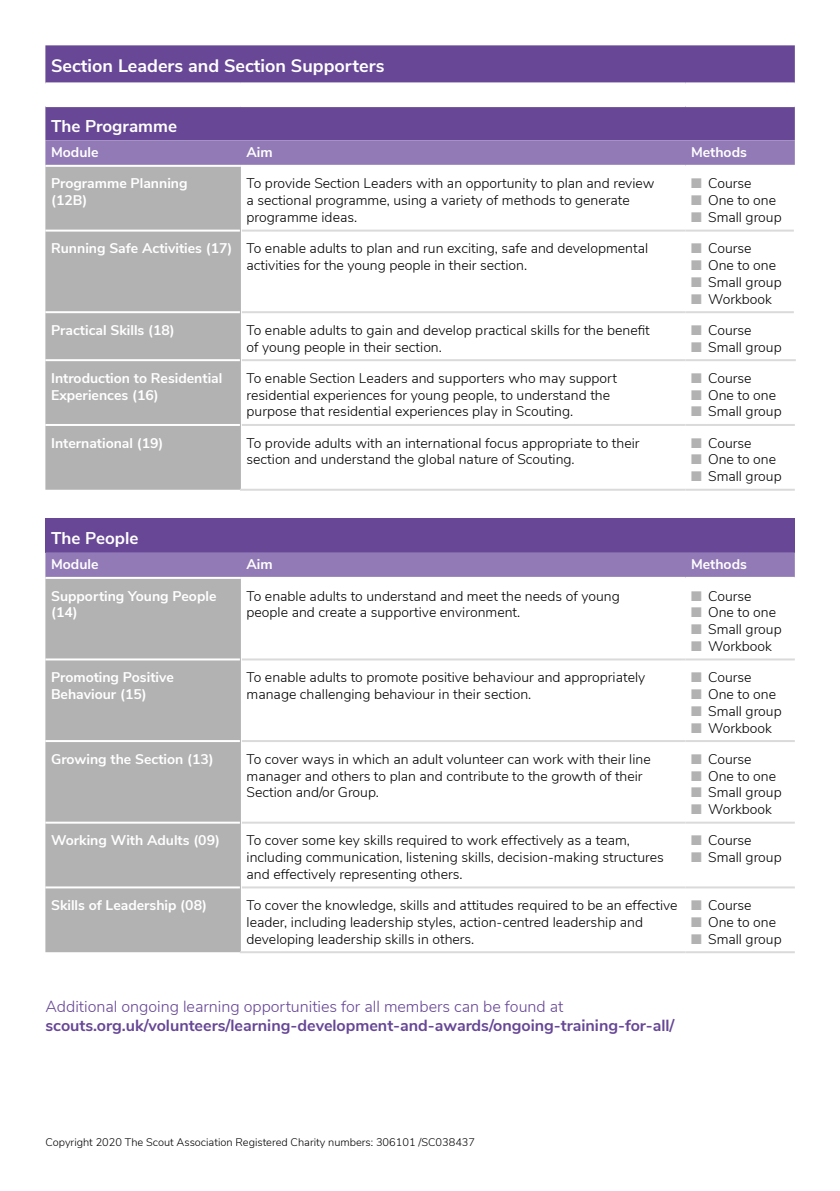
<style>
.page{position:relative;width:840px;height:1191px;background:#fff}
.page>*{position:absolute;margin:0;border:0;box-sizing:border-box;transform-origin:0 0}
.t1{font:700 18px "Nunito Sans";color:#fff}
.t2{font:700 17px "Nunito Sans";color:#fff}
.t3{font:700 16px "Nunito Sans";color:#674796}
.t4{font:300 16px "Nunito Sans";color:#674796}
.bullets{font:300 14px/16.8px "Nunito Sans";color:#000}
.t5{font:700 14px/16.8px "Nunito Sans";color:#fff}
.t6{font:300 11px "Nunito Sans";color:#000}
.s1{color:#b3b2b2}
</style>
<div class="page">
<svg style="left:45px;top:45px;width:749px;height:95px;fill:#674796"></svg>
<svg style="left:45px;top:140px;width:749px;height:25px;background:#937bb7"></svg>
<div style="left:45px;top:167px;width:196px;height:323px;background:#b3b2b2"></div>
<hr style="left:45px;top:82px;width:196px;height:2px;background:#fff">
<hr style="left:241px;top:82px;width:444px;height:2px;background:#fff">
<hr style="left:685px;top:82px;width:109px;height:2px;background:#fff">
<hr style="left:45px;top:105px;width:196px;height:2px;background:#fff">
<hr style="left:241px;top:105px;width:444px;height:2px;background:#fff">
<hr style="left:685px;top:105px;width:109px;height:2px;background:#fff">
<hr style="left:45px;top:230px;width:195px;height:2px;background:#fff">
<hr style="left:45px;top:311px;width:195px;height:2px;background:#fff">
<hr style="left:45px;top:359px;width:195px;height:2px;background:#fff">
<hr style="left:45px;top:424px;width:195px;height:2px;background:#fff">
<hr style="left:240px;top:489px;width:445px;height:2px;background:#dadada">
<hr style="left:685px;top:489px;width:109px;height:2px;background:#dadada">
<hr style="left:242px;top:424px;width:443px;height:2px;background:#dadada">
<hr style="left:685px;top:424px;width:109px;height:2px;background:#dadada">
<hr style="left:242px;top:359px;width:443px;height:2px;background:#dadada">
<hr style="left:685px;top:359px;width:110px;height:2px;background:#dadada">
<hr style="left:242px;top:311px;width:443px;height:2px;background:#dadada">
<hr style="left:685px;top:311px;width:108px;height:2px;background:#dadada">
<hr style="left:242px;top:230px;width:443px;height:2px;background:#dadada">
<hr style="left:685px;top:230px;width:108px;height:2px;background:#dadada">
<div style="left:45px;top:518px;width:749px;height:34px;background:#674796"></div>
<svg style="left:45px;top:552px;width:749px;height:25px;background:#9179b5"></svg>
<div style="left:45px;top:579px;width:196px;height:373px;background:#b3b2b2"></div>
<hr style="left:45px;top:658px;width:195px;height:2px;background:#fff">
<hr style="left:45px;top:740px;width:195px;height:2px;background:#fff">
<hr style="left:45px;top:821px;width:195px;height:2px;background:#fff">
<hr style="left:45px;top:886px;width:195px;height:2px;background:#fff">
<hr style="left:240px;top:951px;width:445px;height:2px;background:#dadada">
<hr style="left:685px;top:951px;width:109px;height:2px;background:#dadada">
<hr style="left:242px;top:886px;width:443px;height:2px;background:#dadada">
<hr style="left:685px;top:886px;width:109px;height:2px;background:#dadada">
<hr style="left:242px;top:821px;width:443px;height:2px;background:#dadada">
<hr style="left:685px;top:821px;width:109px;height:2px;background:#dadada">
<hr style="left:242px;top:740px;width:443px;height:2px;background:#dadada">
<hr style="left:685px;top:740px;width:109px;height:2px;background:#dadada">
<hr style="left:242px;top:658px;width:443px;height:2px;background:#dadada">
<hr style="left:685px;top:658px;width:109px;height:2px;background:#dadada">
<p class="t1" style="left:51px;top:53px;width:334px">Section Leaders and Section Supporters</p>
<p class="t2" style="left:51px;top:113px;width:127px">The Programme</p>
<p class="t5" style="left:51px;top:143px;width:49px">Module</p>
<p class="t5" style="left:246px;top:143px;width:28px">Aim</p>
<p class="t5" style="left:690px;top:143px;width:57px">Methods</p>
<p class="t5" style="left:51px;top:174px;width:138px">Programme Planning (12B)</p>
<p class="bullets" style="left:246px;top:174px;width:409px">To provide Section Leaders with an opportunity to plan and review a sectional programme, using a variety of methods to generate programme ideas.</p>
<p class="bullets" style="left:690px;top:174px;width:62px"><span class="s1">■</span> Course</p>
<p class="bullets" style="left:690px;top:191px;width:86px"><span class="s1">■</span> One to one</p>
<p class="bullets" style="left:690px;top:208px;width:92px"><span class="s1">■</span> Small group</p>
<p class="t5" style="left:51px;top:239px;width:183px">Running Safe Activities (17)</p>
<p class="bullets" style="left:246px;top:239px;width:403px">To enable adults to plan and run exciting, safe and developmental activities for the young people in their section.</p>
<p class="bullets" style="left:690px;top:239px;width:62px"><span class="s1">■</span> Course</p>
<p class="bullets" style="left:690px;top:256px;width:86px"><span class="s1">■</span> One to one</p>
<p class="bullets" style="left:690px;top:273px;width:92px"><span class="s1">■</span> Small group</p>
<p class="bullets" style="left:690px;top:289px;width:82px"><span class="s1">■</span> Workbook</p>
<p class="t5" style="left:51px;top:321px;width:125px">Practical Skills (18)</p>
<p class="bullets" style="left:246px;top:321px;width:404px">To enable adults to gain and develop practical skills for the benefit of young people in their section.</p>
<p class="bullets" style="left:690px;top:321px;width:62px"><span class="s1">■</span> Course</p>
<p class="bullets" style="left:690px;top:337px;width:92px"><span class="s1">■</span> Small group</p>
<p class="t5" style="left:51px;top:369px;width:173px">Introduction to Residential<br>Experiences (16)</p>
<p class="bullets" style="left:246px;top:369px;width:372px">To enable Section Leaders and supporters who may support residential experiences for young people, to understand the purpose that residential experiences play in Scouting.</p>
<p class="bullets" style="left:690px;top:369px;width:62px"><span class="s1">■</span> Course</p>
<p class="bullets" style="left:690px;top:385px;width:86px"><span class="s1">■</span> One to one</p>
<p class="bullets" style="left:690px;top:402px;width:92px"><span class="s1">■</span> Small group</p>
<p class="t5" style="left:51px;top:433px;width:114px">International (19)</p>
<p class="bullets" style="left:246px;top:433px;width:394px">To provide adults with an international focus appropriate to their section and understand the global nature of Scouting.</p>
<p class="bullets" style="left:690px;top:433px;width:62px"><span class="s1">■</span> Course</p>
<p class="bullets" style="left:690px;top:450px;width:86px"><span class="s1">■</span> One to one</p>
<p class="bullets" style="left:690px;top:467px;width:92px"><span class="s1">■</span> Small group</p>
<p class="t2" style="left:51px;top:525px;width:89px">The People</p>
<p class="t5" style="left:51px;top:555px;width:49px">Module</p>
<p class="t5" style="left:246px;top:555px;width:28px">Aim</p>
<p class="t5" style="left:690px;top:555px;width:57px">Methods</p>
<p class="t5" style="left:51px;top:586px;width:167px">Supporting Young People (14)</p>
<p class="bullets" style="left:246px;top:586px;width:374px">To enable adults to understand and meet the needs of young people and create a supportive environment.</p>
<p class="bullets" style="left:690px;top:586px;width:62px"><span class="s1">■</span> Course</p>
<p class="bullets" style="left:690px;top:603px;width:86px"><span class="s1">■</span> One to one</p>
<p class="bullets" style="left:690px;top:620px;width:92px"><span class="s1">■</span> Small group</p>
<p class="bullets" style="left:690px;top:637px;width:82px"><span class="s1">■</span> Workbook</p>
<p class="t5" style="left:51px;top:668px;width:124px">Promoting Positive<br>Behaviour (15)</p>
<p class="bullets" style="left:246px;top:668px;width:400px">To enable adults to promote positive behaviour and appropriately manage challenging behaviour in their section.</p>
<p class="bullets" style="left:690px;top:668px;width:62px"><span class="s1">■</span> Course</p>
<p class="bullets" style="left:690px;top:685px;width:86px"><span class="s1">■</span> One to one</p>
<p class="bullets" style="left:690px;top:701px;width:92px"><span class="s1">■</span> Small group</p>
<p class="bullets" style="left:690px;top:718px;width:82px"><span class="s1">■</span> Workbook</p>
<p class="t5" style="left:51px;top:749px;width:164px">Growing the Section (13)</p>
<p class="bullets" style="left:246px;top:749px;width:405px">To cover ways in which an adult volunteer can work with their line manager and others to plan and contribute to the growth of their<br>Section and/or Group.</p>
<p class="bullets" style="left:690px;top:749px;width:62px"><span class="s1">■</span> Course</p>
<p class="bullets" style="left:690px;top:766px;width:86px"><span class="s1">■</span> One to one</p>
<p class="bullets" style="left:690px;top:783px;width:92px"><span class="s1">■</span> Small group</p>
<p class="bullets" style="left:690px;top:800px;width:82px"><span class="s1">■</span> Workbook</p>
<p class="t5" style="left:51px;top:831px;width:170px">Working With Adults (09)</p>
<p class="bullets" style="left:246px;top:831px;width:418px">To cover some key skills required to work effectively as a team, including communication, listening skills, decision-making structures and effectively representing others.</p>
<p class="bullets" style="left:690px;top:831px;width:62px"><span class="s1">■</span> Course</p>
<p class="bullets" style="left:690px;top:848px;width:92px"><span class="s1">■</span> Small group</p>
<p class="t5" style="left:51px;top:896px;width:157px">Skills of Leadership (08)</p>
<p class="bullets" style="left:246px;top:896px;width:432px">To cover the knowledge, skills and attitudes required to be an effective leader, including leadership styles, action-centred leadership and developing leadership skills in others.</p>
<p class="bullets" style="left:690px;top:896px;width:62px"><span class="s1">■</span> Course</p>
<p class="bullets" style="left:690px;top:912px;width:86px"><span class="s1">■</span> One to one</p>
<p class="bullets" style="left:690px;top:929px;width:92px"><span class="s1">■</span> Small group</p>
<p class="t4" style="left:45px;top:994px;width:519px">Additional ongoing learning opportunities for all members can be found at</p>
<p class="t3" style="left:45px;top:1013px;width:630px">scouts.org.uk/volunteers/learning-development-and-awards/ongoing-training-for-all/</p>
<p class="t6" style="left:45px;top:1133px;width:431px">Copyright 2020 The Scout Association Registered Charity numbers: 306101 /SC038437</p>
</div>
